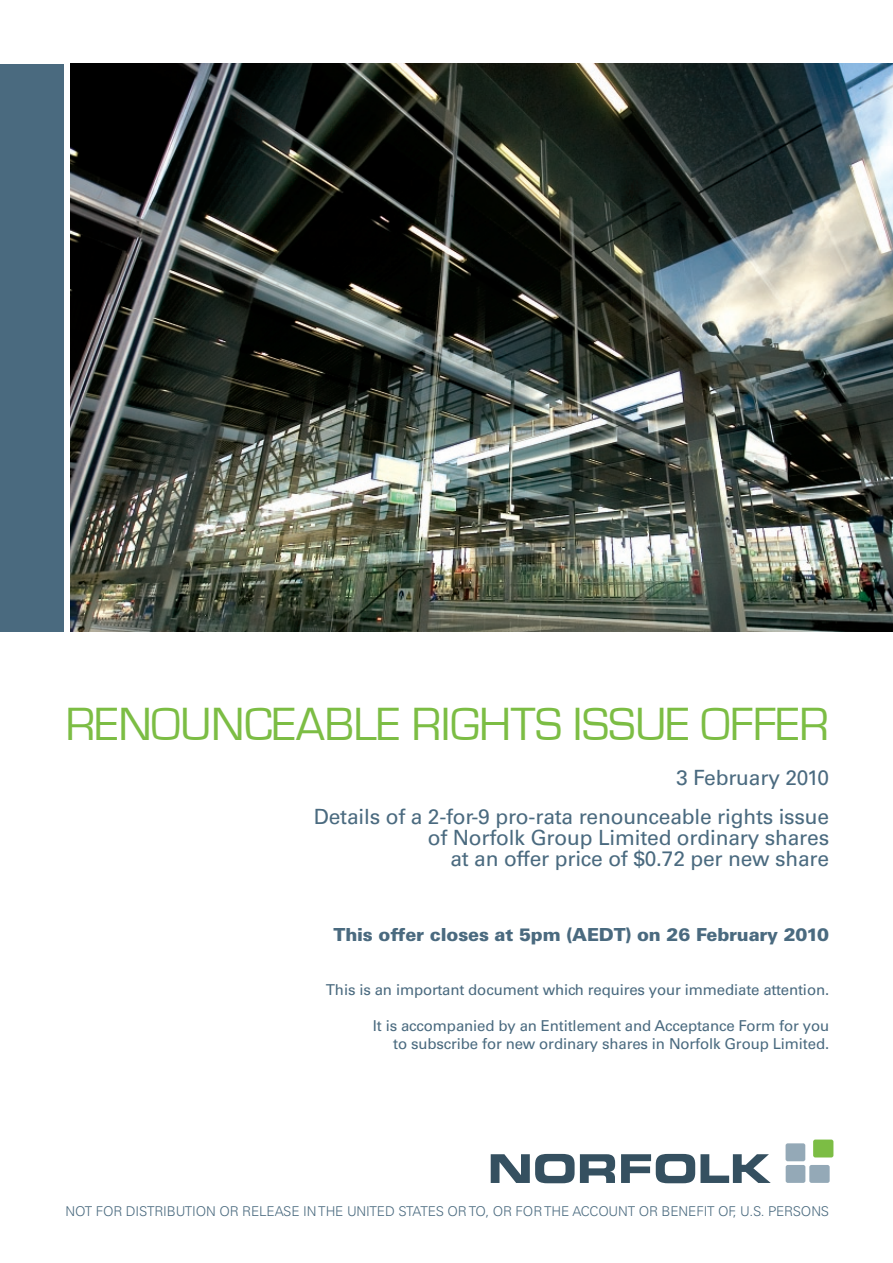
<style>
.page{position:relative;width:893px;height:1263px;background:#fff}
.page>*{position:absolute;margin:0;border:0;box-sizing:border-box;transform-origin:0 0}
.t1{font:48px "Eurostile";letter-spacing:-.01em;color:#7cbd44}
.t2{font:21px/39px "Univers LT Std";letter-spacing:-.01em;color:#4a6a7f;text-align:right}
.t3{font:900 18px "Univers LT Std";letter-spacing:-.01em;color:#4a6a7f}
.t4{font:15px/18px "Univers LT Std";letter-spacing:-.01em;color:#4a6a7f;text-align:right}
.t5{font:300 13.5px "Univers LT Std";letter-spacing:-.01em;color:#4a6a7f}
</style>
<div class="page">
<div style="left:0;top:64px;width:64px;height:567px;background:#4a6a7f"></div>
<img style="left:70px;top:64px;width:823px;height:567px">
<div style="left:786px;top:1143px;width:19px;height:18px;background:#94a9b7;border-radius:2px"></div>
<div style="left:813px;top:1139px;width:20px;height:18px;background:#7cbd44;border-radius:2px"></div>
<div style="left:809px;top:1165px;width:21px;height:18px;background:#94a9b7;border-radius:2px"></div>
<div style="left:786px;top:1165px;width:19px;height:18px;background:#94a9b7;border-radius:2px"></div>
<svg style="left:491px;top:1154px;width:124px;height:29px"></svg>
<svg style="left:621px;top:1154px;width:150px;height:29px"></svg>
<h1 class="t1" style="left:66px;top:698px;width:765px">RENOUNCEABLE RIGHTS ISSUE OFFER</h1>
<h2 class="t2" style="left:314px;top:758px;width:517px">3 February 2010<br>Details of a 2-for-9 pro-rata renounceable rights issue</h2>
<h2 class="t2" style="left:428px;top:827px;width:403px;line-height:21px">of Norfolk Group Limited ordinary shares at an offer price of $0.72 per new share</h2>
<p class="t3" style="left:333px;top:923px;width:497px">This offer closes at 5pm (aedt) on 26 February 2010</p>
<p class="t4" style="left:326px;top:980px;width:505px">This is an important document which requires your immediate attention.</p>
<p class="t4" style="left:373px;top:1016px;width:458px">It is accompanied by an Entitlement and Acceptance Form for you to subscribe for new ordinary shares in Norfolk Group Limited.</p>
<p class="t5" style="left:66px;top:1203px;width:765px">NOT FOR DISTRIBUTION OR RELEASE IN THE UNITED STATES OR TO, OR FOR THE ACCOUNT OR BENEFIT OF, U.S. PERSONS</p>
</div>
